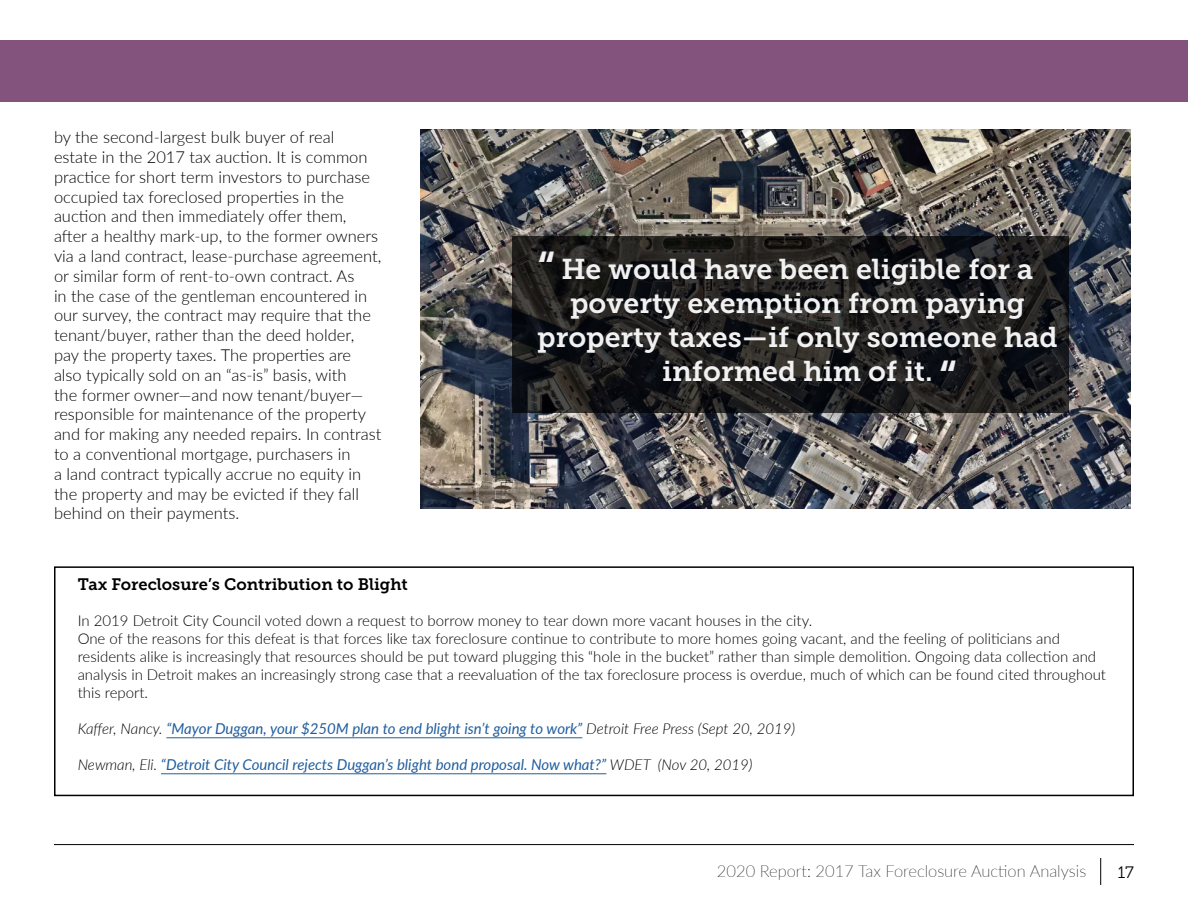
<style>
.page{position:relative;width:1188px;height:918px;background:#fff}
.page>*{position:absolute;margin:0;border:0;box-sizing:border-box;transform-origin:0 0}
.t1{font:45px "Museo Slab 700";color:#f1f1f2}
.t2{font:28.5px/34.2px "Museo Slab 700";color:#f1f1f2;text-align:center}
.t3{font:300 16.5px/19.8px "Lato";color:#000}
.t4{font:100 16.5px "Lato";color:#000}
.t5{font:16.5px "Museo Slab 700";color:#000}
.t6{font:16.5px "Museo Slab 300";color:#000}
.t7{font:300 15px/18px "Lato";color:#000}
.t8{font:italic 15px "Lato";color:#215e9e}
.s1{font-weight:300;color:#000}
</style>
<div class="page">
<svg style="left:1100px;top:858px;width:1px;height:27px"></svg>
<div style="left:0;top:40px;width:1188px;height:62px;background:#83527d"></div>
<img style="left:420px;top:130px;width:711px;height:378px">
<svg style="left:512px;top:236px;width:557px;height:177px;background:#1d1d1d"></svg>
<hr style="left:54px;top:844px;width:1080px;height:1px;background:#000">
<hr style="left:166px;top:737px;width:416px;height:1px;background:#215e9e">
<hr style="left:161px;top:773px;width:445px;height:1px;background:#215e9e">
<div style="left:54px;top:566px;width:1080px;height:230px;border:2px solid #000"></div>
<p class="t3" style="left:54px;top:127px;width:329px">by the second-largest bulk buyer of real estate in the 2017 tax auction. It is common practice for short term investors to purchase occupied tax foreclosed properties in the auction and then immediately offer them, after a healthy mark-up, to the former owners via a land contract, lease-purchase agreement, or similar form of rent-to-own contract. As<br>in the case of the gentleman encountered in our survey, the contract may require that the tenant/buyer, rather than the deed holder, pay the property taxes. The properties are also typically sold on an “as-is” basis, with<br>the former owner—and now tenant/buyer— responsible for maintenance of the property and for making any needed repairs. In contrast to a conventional mortgage, purchasers in<br>a land contract typically accrue no equity in the property and may be evicted if they fall behind on their payments.</p>
<h1 class="t1" style="left:537px;top:243px;width:20px">“</h1>
<h2 class="t2" style="left:537px;top:252px;width:522px">He would have been eligible for a poverty exemption from paying property taxes—if only someone had informed him of it.</h2>
<h1 class="t1" style="left:939px;top:352px;width:20px">“</h1>
<p class="t5" style="left:78px;top:575px;width:332px">Tax Foreclosure’s Contribution to Blight</p>
<p class="t7" style="left:78px;top:611px;width:1030px">In 2019 Detroit City Council voted down a request to borrow money to tear down more vacant houses in the city.<br>One of the reasons for this defeat is that forces like tax foreclosure continue to contribute to more homes going vacant, and the feeling of politicians and residents alike is increasingly that resources should be put toward plugging this “hole in the bucket” rather than simple demolition. Ongoing data collection and analysis in Detroit makes an increasingly strong case that a reevaluation of the tax foreclosure process is overdue, much of which can be found cited throughout this report.</p>
<p class="t8" style="left:78px;top:718px;width:719px"><span class="s1">Kaffer, Nancy.</span> “Mayor Duggan, your $250M plan to end blight isn’t going to work” <span class="s1">Detroit Free Press (Sept 20, 2019)</span></p>
<p class="t8" style="left:78px;top:754px;width:676px"><span class="s1">Newman, Eli.</span> “Detroit City Council rejects Duggan’s blight bond proposal. Now what?” <span class="s1">WDET (Nov 20, 2019)</span></p>
<p class="t4" style="left:717px;top:860px;width:371px">2020 Report: 2017 Tax Foreclosure Auction Analysis</p>
<p class="t6" style="left:1118px;top:863px;width:18px">17</p>
</div>
